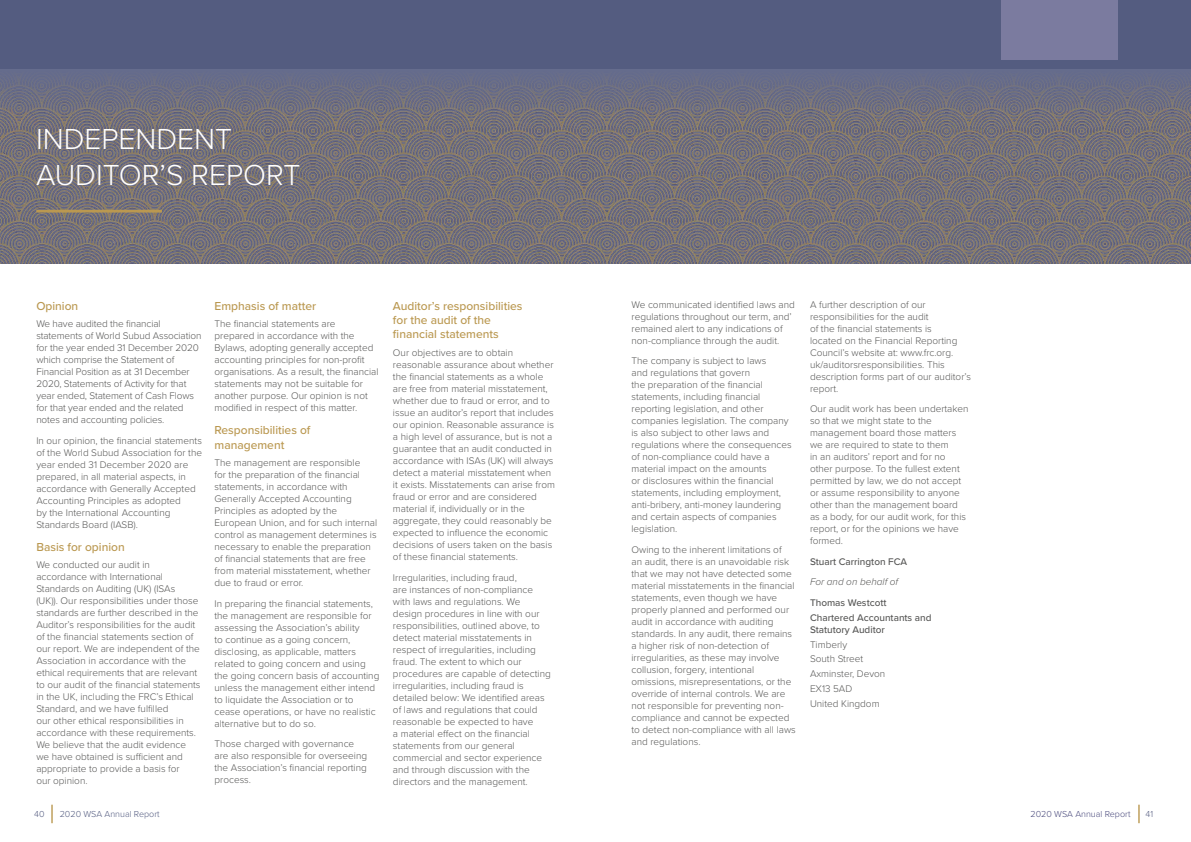
<style>
.page{position:relative;width:1191px;height:842px;background:#fff}
.page>*{position:absolute;margin:0;border:0;box-sizing:border-box;transform-origin:0 0}
.t1{font:300 100.6px "Proxima Nova";color:#fff}
.t2{font:300 40px "Proxima Nova";color:#fff}
.t3{font:300 30px/36px "Proxima Nova";color:#fff}
.t4{font:500 12px/14.4px "Proxima Nova";color:#ba9850}
.t5{font:300 10px/12px "Proxima Nova";color:#575756}
.t6{font:500 10px/14.8px "Proxima Nova";color:#575756}
.t7{font:italic 300 10px "Proxima Nova";color:#575756}
.t8{font:300 9px "Proxima Nova";color:#545c80}
.t9{font:300 9px "Proxima Nova";color:#4a4a7c}
.s1{font-weight:400;font-size:8.8px;color:#fff}
</style>
<div class="page">
<div style="left:0;top:0;width:1191px;height:69px;background:#545c80"></div>
<svg style="left:51px;top:805px;width:2px;height:18px"></svg>
<svg style="left:1138px;top:805px;width:1px;height:18px"></svg>
<div style="left:1001px;top:0;width:117px;height:60px;background:#7b7b9f"></div>
<img style="left:0;top:69px;width:1191px;height:195px">
<hr style="left:36px;top:210px;width:126px;height:3px;background:#ba9850">
<h1 class="t1" style="left:36px;top:83px;width:32px">1</h1>
<h2 class="t2" style="left:145px;top:109px;width:96px">MAIN</h2>
<h3 class="t3" style="left:36px;top:120px;width:266px">INDEPENDENT<br>AUDITOR’S REPORT</h3>
<h2 class="t2" style="left:145px;top:148px;width:171px">HEADING</h2>
<p class="t4" style="left:36px;top:298px;width:43px">Opinion</p>
<p class="t5" style="left:36px;top:317px;width:167px">We have audited the financial statements of World Subud Association for the year ended 31 December 2020 which comprise the Statement of Financial Position as at 31 December 2020, Statements of Activity for that year ended, Statement of Cash Flows for that year ended and the related notes and accounting policies.</p>
<p class="t5" style="left:36px;top:434px;width:167px">In our opinion, the financial statements of the World Subud Association for the year ended 31 December 2020 are prepared, in all material aspects, in accordance with Generally Accepted Accounting Principles as adopted<br>by the International Accounting Standards Board (IASB).</p>
<p class="t4" style="left:36px;top:539px;width:90px">Basis for opinion</p>
<p class="t5" style="left:36px;top:558px;width:166px">We conducted our audit in accordance with International Standards on Auditing (UK) (ISAs<br>(UK)). Our responsibilities under those standards are further described in the Auditor’s responsibilities for the audit of the financial statements section of our report. We are independent of the Association in accordance with the ethical requirements that are relevant to our audit of the financial statements in the UK, including the FRC’s Ethical Standard, and we have fulfilled<br>our other ethical responsibilities in accordance with these requirements.<br>We believe that the audit evidence we have obtained is sufficient and appropriate to provide a basis for<br>our opinion.</p>
<p class="t4" style="left:214px;top:298px;width:103px">Emphasis of matter</p>
<p class="t5" style="left:214px;top:317px;width:166px">The financial statements are<br>prepared in accordance with the Bylaws, adopting generally accepted accounting principles for non-profit organisations. As a result, the financial statements may not be suitable for another purpose. Our opinion is not modified in respect of this matter.</p>
<p class="t4" style="left:214px;top:422px;width:97px">Responsibilities of management</p>
<p class="t5" style="left:214px;top:456px;width:164px">The management are responsible<br>for the preparation of the financial statements, in accordance with Generally Accepted Accounting Principles as adopted by the European Union, and for such internal control as management determines is necessary to enable the preparation of financial statements that are free from material misstatement, whether due to fraud or error.</p>
<p class="t5" style="left:214px;top:597px;width:166px">In preparing the financial statements, the management are responsible for assessing the Association’s ability<br>to continue as a going concern, disclosing, as applicable, matters related to going concern and using the going concern basis of accounting unless the management either intend to liquidate the Association or to cease operations, or have no realistic alternative but to do so.</p>
<p class="t5" style="left:214px;top:737px;width:154px">Those charged with governance are also responsible for overseeing the Association’s financial reporting process.</p>
<p class="t4" style="left:393px;top:298px;width:131px">Auditor’s responsibilities for the audit of the financial statements</p>
<p class="t5" style="left:393px;top:346px;width:163px">Our objectives are to obtain reasonable assurance about whether the financial statements as a whole are free from material misstatement, whether due to fraud or error, and to issue an auditor’s report that includes our opinion. Reasonable assurance is a high level of assurance, but is not a guarantee that an audit conducted in accordance with ISAs (UK) will always detect a material misstatement when it exists. Misstatements can arise from fraud or error and are considered material if, individually or in the aggregate, they could reasonably be expected to influence the economic decisions of users taken on the basis of these financial statements.</p>
<p class="t5" style="left:393px;top:571px;width:159px">Irregularities, including fraud,<br>are instances of non-compliance with laws and regulations. We design procedures in line with our responsibilities, outlined above, to detect material misstatements in respect of irregularities, including fraud. The extent to which our procedures are capable of detecting irregularities, including fraud is detailed below: We identified areas of laws and regulations that could reasonable be expected to have<br>a material effect on the financial statements from our general commercial and sector experience and through discussion with the directors and the management.</p>
<p class="t5" style="left:631px;top:298px;width:165px">We communicated identified laws and regulations throughout our term, and’ remained alert to any indications of non-compliance through the audit.</p>
<p class="t5" style="left:631px;top:355px;width:162px">The company is subject to laws<br>and regulations that govern<br>the preparation of the financial statements, including financial reporting legislation, and other companies legislation. The company is also subject to other laws and regulations where the consequences of non-compliance could have a material impact on the amounts<br>or disclosures within the financial statements, including employment, anti-bribery, anti-money laundering and certain aspects of companies legislation.</p>
<p class="t5" style="left:631px;top:543px;width:166px">Owing to the inherent limitations of<br>an audit, there is an unavoidable risk that we may not have detected some material misstatements in the financial statements, even though we have properly planned and performed our audit in accordance with auditing standards. In any audit, there remains a higher risk of non-detection of irregularities, as these may involve collusion, forgery, intentional omissions, misrepresentations, or the override of internal controls. We are not responsible for preventing non&shy;compliance and cannot be expected to detect non-compliance with all laws and regulations.</p>
<p class="t5" style="left:810px;top:298px;width:162px">A further description of our responsibilities for the audit<br>of the financial statements is<br>located on the Financial Reporting<br>Council’s website at: www.frc.org. uk/auditorsresponsibilities. This description forms part of our auditor’s report.</p>
<p class="t5" style="left:810px;top:403px;width:160px">Our audit work has been undertaken so that we might state to the management board those matters we are required to state to them<br>in an auditors’ report and for no other purpose. To the fullest extent permitted by law, we do not accept or assume responsibility to anyone other than the management board as a body, for our audit work, for this report, or for the opinions we have formed.</p>
<p class="t6" style="left:810px;top:554px;width:99px">Stuart Carrington FCA</p>
<p class="t7" style="left:810px;top:575px;width:90px">For and on behalf of</p>
<p class="t6" style="left:810px;top:595px;width:123px">Thomas Westcott<br>Chartered Accountants and</p>
<p class="t6" style="left:810px;top:622px;width:76px">Statutory Auditor</p>
<p class="t5" style="left:810px;top:636px;width:93px;line-height:14.8px">Timberly<br>South Street<br>Axminster, Devon<br>EX13 5AD<br>United Kingdom<span class="s1">gdom</span></p>
<p class="t8" style="left:34px;top:807px;width:12px">40</p>
<p class="t8" style="left:60px;top:807px;width:101px">2020 WSA Annual Report</p>
<p class="t9" style="left:1030px;top:807px;width:101px">2020 WSA Annual Report</p>
<p class="t8" style="left:1145px;top:807px;width:9px">41</p>
</div>
